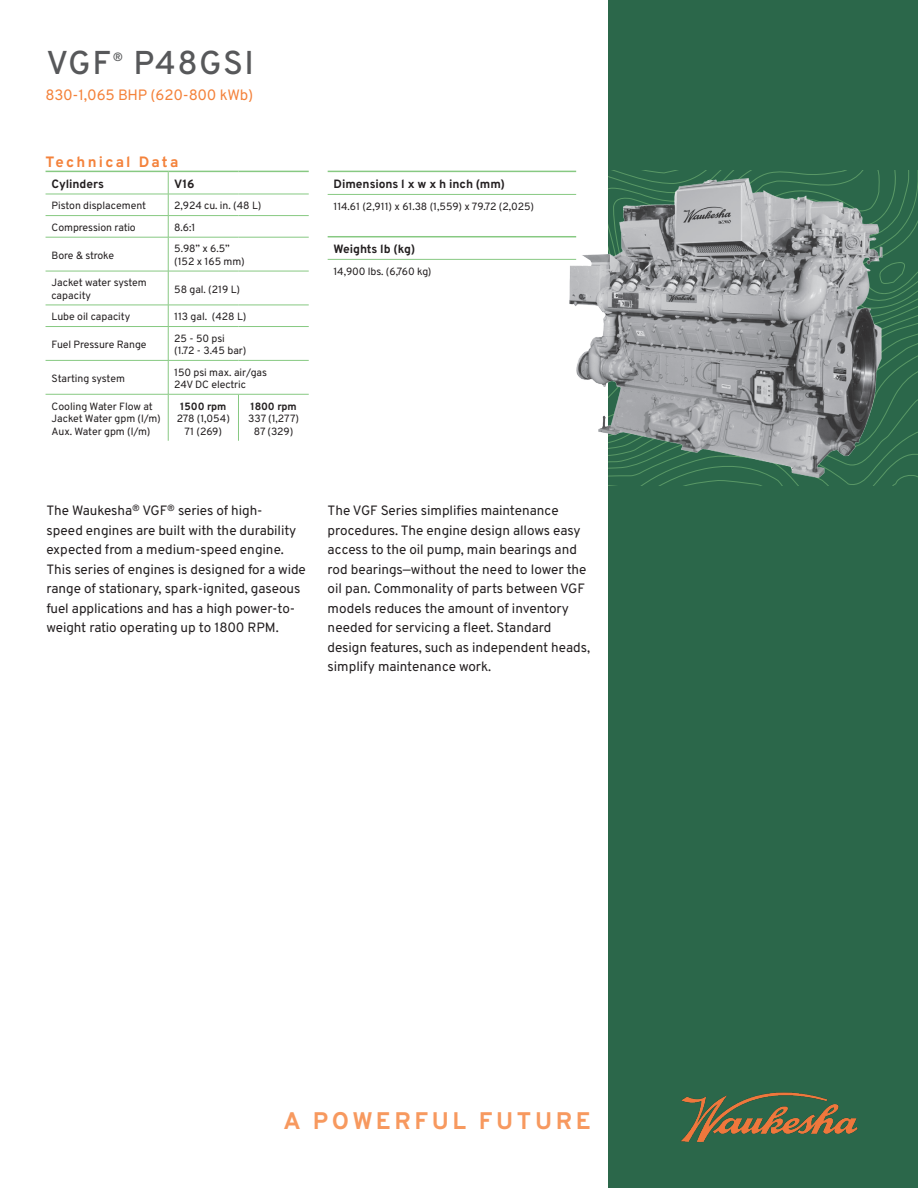
<style>
.page{position:relative;width:918px;height:1188px;background:#fff}
.page>*{position:absolute;margin:0;border:0;box-sizing:border-box;transform-origin:0 0}
.Product_Title{font:500 33px "Overpass";letter-spacing:.04em;color:#57585a}
.main_subhead{font:700 24px "Overpass";letter-spacing:.15em;color:#f7995f}
.main_subhead-2{font:15px "Overpass";letter-spacing:-.01em;color:#f4823b}
.t1{font:700 15px "Overpass";letter-spacing:.15em;color:#f4823b}
.body{font:13.5px/19.5px "Overpass";letter-spacing:-.005em;color:#231f20}
.table_data{font:700 12px "Overpass";letter-spacing:-.005em;color:#231f20}
.Product_Title-2{font:500 12px "Overpass";color:#57585a}
.table_data-2{font:10.5px/12.6px "Overpass";letter-spacing:-.005em;color:#231f20}
.tech_data{font:10.5px/12.6px "Overpass";letter-spacing:-.005em;color:#231f20}
.table_data-3{font:10.5px "Overpass";letter-spacing:-.025em;color:#231f20}
.s1{font-weight:700}
</style>
<div class="page">
<div style="left:609px;top:0;width:309px;height:1188px;background:#2b674a"></div>
<svg style="left:615px;top:171px;width:303px;height:309px"></svg>
<svg style="left:609px;top:480px;width:290px;height:6px"></svg>
<img style="left:681px;top:1092px;width:177px;height:50px">
<hr style="left:46px;top:194px;width:122px;height:1px;background:#87c982">
<hr style="left:46px;top:215px;width:122px;height:1px;background:#87c982">
<hr style="left:46px;top:237px;width:122px;height:1px;background:#87c982">
<hr style="left:46px;top:271px;width:122px;height:1px;background:#87c982">
<hr style="left:46px;top:305px;width:122px;height:1px;background:#87c982">
<hr style="left:46px;top:171px;width:122px;height:1px;background:#87c982">
<hr style="left:168px;top:171px;width:70px;height:1px;background:#87c982">
<hr style="left:238px;top:171px;width:71px;height:1px;background:#87c982">
<hr style="left:168px;top:194px;width:70px;height:1px;background:#87c982">
<hr style="left:238px;top:194px;width:71px;height:1px;background:#87c982">
<hr style="left:168px;top:215px;width:70px;height:1px;background:#87c982">
<svg style="left:168px;top:172px;width:1px;height:65px"></svg>
<hr style="left:238px;top:215px;width:71px;height:1px;background:#87c982">
<hr style="left:168px;top:237px;width:70px;height:1px;background:#87c982">
<hr style="left:168px;top:237px;width:1px;height:34px;background:#87c982">
<hr style="left:238px;top:237px;width:71px;height:1px;background:#87c982">
<hr style="left:168px;top:271px;width:70px;height:1px;background:#87c982">
<hr style="left:168px;top:271px;width:1px;height:34px;background:#87c982">
<hr style="left:238px;top:271px;width:71px;height:1px;background:#87c982">
<hr style="left:168px;top:305px;width:70px;height:1px;background:#87c982">
<svg style="left:168px;top:305px;width:1px;height:21px"></svg>
<hr style="left:238px;top:305px;width:71px;height:1px;background:#87c982">
<hr style="left:46px;top:326px;width:122px;height:1px;background:#87c982">
<hr style="left:168px;top:326px;width:70px;height:1px;background:#87c982">
<hr style="left:168px;top:327px;width:1px;height:33px;background:#87c982">
<hr style="left:238px;top:326px;width:71px;height:1px;background:#87c982">
<hr style="left:46px;top:360px;width:122px;height:1px;background:#87c982">
<hr style="left:168px;top:360px;width:70px;height:1px;background:#87c982">
<hr style="left:168px;top:361px;width:1px;height:33px;background:#87c982">
<hr style="left:238px;top:360px;width:71px;height:1px;background:#87c982">
<hr style="left:46px;top:394px;width:122px;height:1px;background:#87c982">
<hr style="left:168px;top:394px;width:70px;height:1px;background:#87c982">
<hr style="left:168px;top:394px;width:1px;height:47px;background:#87c982">
<hr style="left:238px;top:394px;width:71px;height:1px;background:#87c982">
<hr style="left:238px;top:394px;width:1px;height:47px;background:#87c982">
<hr style="left:328px;top:194px;width:248px;height:1px;background:#87c982">
<hr style="left:328px;top:259px;width:248px;height:1px;background:#87c982">
<hr style="left:328px;top:171px;width:248px;height:1px;background:#87c982">
<hr style="left:328px;top:236px;width:248px;height:1px;background:#87c982">
<img style="left:557px;top:175px;width:334px;height:308px">
<p class="Product_Title" style="left:46px;top:37px;width:66px">VGF</p>
<p class="Product_Title-2" style="left:113px;top:47px;width:12px">®</p>
<p class="Product_Title" style="left:133px;top:37px;width:122px">P48GSI</p>
<p class="main_subhead-2" style="left:45px;top:82px;width:209px">830-1,065 BHP (620-800 kWb)</p>
<p class="t1" style="left:45px;top:150px;width:135px">Technical Data</p>
<p class="table_data" style="left:52px;top:174px;width:54px">Cylinders</p>
<p class="table_data" style="left:174px;top:174px;width:22px">V16</p>
<p class="table_data-2" style="left:52px;top:199px;width:96px">Piston displacement</p>
<p class="table_data-2" style="left:174px;top:199px;width:89px">2,924 cu. in. (48 L)</p>
<p class="table_data-2" style="left:52px;top:221px;width:86px">Compression ratio</p>
<p class="table_data-2" style="left:174px;top:221px;width:23px">8.6:1</p>
<p class="table_data-3" style="left:52px;top:247px;width:64px">Bore &amp; stroke</p>
<p class="table_data-2" style="left:174px;top:242px;width:72px">5.98” x 6.5” (152 x 165 mm)</p>
<p class="table_data-2" style="left:52px;top:276px;width:97px">Jacket water system capacity</p>
<p class="table_data-2" style="left:174px;top:282px;width:67px">58 gal. (219 L)</p>
<p class="table_data-2" style="left:52px;top:310px;width:80px">Lube oil capacity</p>
<p class="table_data-2" style="left:174px;top:310px;width:74px">113 gal. (428 L)</p>
<p class="table_data-2" style="left:52px;top:338px;width:97px">Fuel Pressure Range</p>
<p class="tech_data" style="left:174px;top:331px;width:74px">25 - 50 psi (1.72 - 3.45 bar)</p>
<p class="table_data-2" style="left:52px;top:372px;width:75px">Starting system</p>
<p class="table_data-2" style="left:174px;top:365px;width:94px">150 psi max. air/gas<br>24V DC electric</p>
<p class="tech_data" style="left:52px;top:399px;width:111px">Cooling Water Flow at<br>Jacket Water gpm (l/m)<br>Aux. Water gpm (l/m)</p>
<p class="tech_data" style="left:177px;top:399px;width:55px;text-align:center"><span class="s1">1500 rpm<br></span>278 (1,054)<br>71 (269)</p>
<p class="tech_data" style="left:248px;top:399px;width:52px;text-align:center"><span class="s1">1800 rpm<br></span>337 (1,277)<br>87 (329)</p>
<p class="table_data" style="left:334px;top:174px;width:173px">Dimensions l x w x h inch (mm)</p>
<p class="table_data-2" style="left:334px;top:199px;width:202px">114.61 (2,911) x 61.38 (1,559) x 79.72 (2,025)</p>
<p class="table_data" style="left:334px;top:240px;width:83px">Weights lb (kg)</p>
<p class="table_data-2" style="left:334px;top:264px;width:99px">14,900 lbs. (6,760 kg)</p>
<p class="body" style="left:46px;top:500px;width:261px">The Waukesha<sup>®</sup> VGF<sup>®</sup> series of high-<br>speed engines are built with the durability expected from a medium-speed engine.<br>This series of engines is designed for a wide range of stationary, spark-ignited, gaseous fuel applications and has a high power-to&shy;weight ratio operating up to 1800 RPM.</p>
<p class="body" style="left:328px;top:500px;width:264px">The VGF Series simplifies maintenance procedures. The engine design allows easy access to the oil pump, main bearings and rod bearings—without the need to lower the oil pan. Commonality of parts between VGF models reduces the amount of inventory needed for servicing a fleet. Standard design features, such as independent heads, simplify maintenance work.</p>
<p class="main_subhead" style="left:283px;top:1102px;width:309px">A POWERFUL FUTURE</p>
</div>
